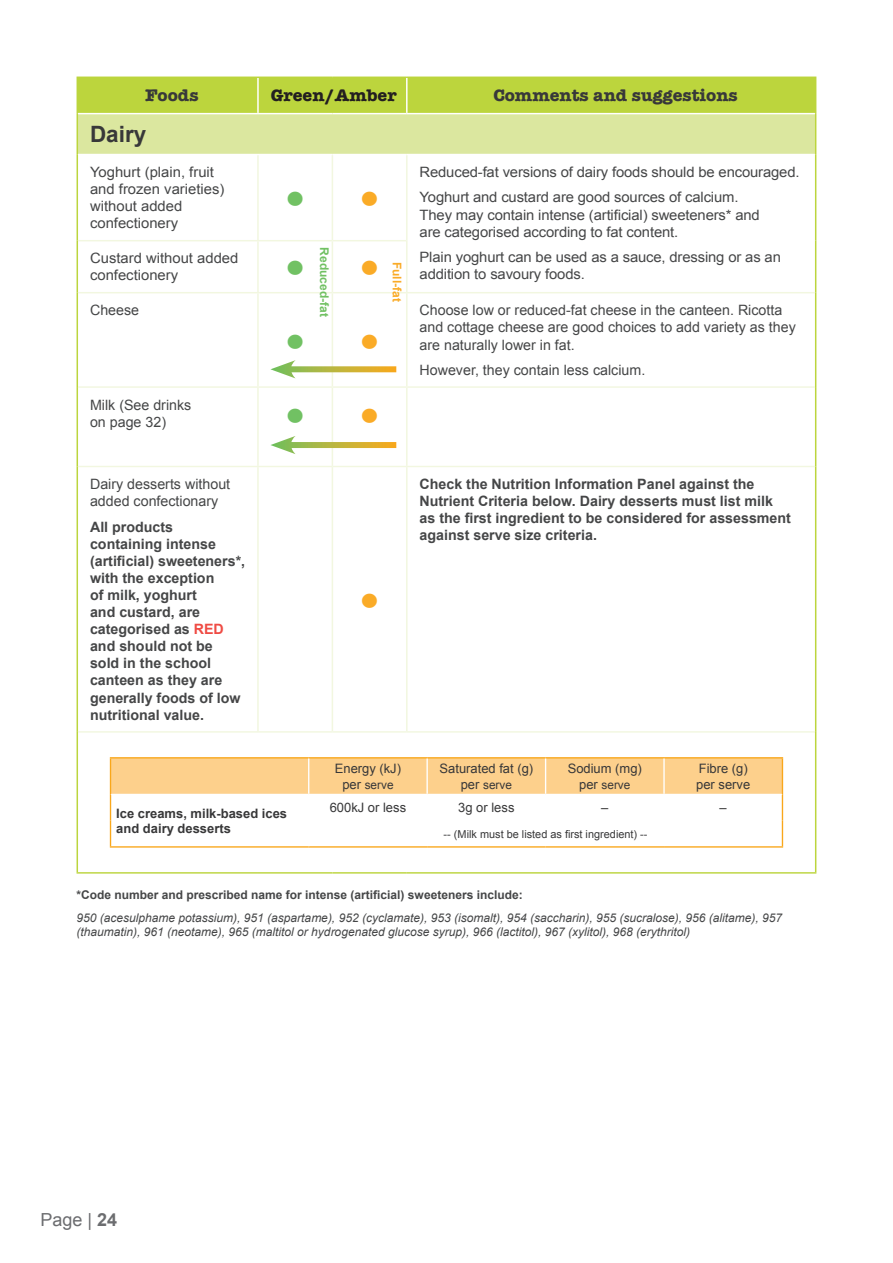
<style>
.page{position:relative;width:893px;height:1263px;background:#fff}
.page>*{position:absolute;margin:0;border:0;box-sizing:border-box;transform-origin:0 0}
.t1{font:700 22.5px "Arial";color:#383839}
.t2{font:18px "Arial";color:#6c6d70}
.t3{font:700 17.25px "American Typewriter";color:#383839;scale:1.04 1}
.t4{font:700 17.25px "American Typewriter";color:#231f20;scale:1.04 1}
.Body{font:700 14.25px/17.1px "Arial";color:#454647}
.Body-2{font:14.25px/17.1px "Arial";color:#454647;scale:1.04 1}
.Body-3{font:14.25px/17.1px "Arial";color:#454647}
.Body-4{font:14.25px "Webdings";color:#faab27;scale:1.04 1}
.Body-5{font:14.25px "Webdings";color:#71c163;scale:1.04 1}
.Body-6{font:12.9px/15.6px "Arial";color:#383839}
.Body-7{font:700 12.9px/15.6px "Arial";color:#383839}
.Note{font:italic 12px/14.4px "Arial";color:#454647}
.Note-2{font:700 12px "Arial";color:#454647}
.t5{font:700 12px "Arial";color:#71c163}
.t6{font:700 12px "Arial";color:#faab27}
.Body-8{font:11.85px "Arial";color:#383839}
.Note-3{font:10.95px "Arial";color:#383839}
.s1{color:#ef4b44}
.s2{font-size:12.9px}
.s3{font-weight:700}
</style>
<div class="page">
<div style="left:78px;top:78px;width:737px;height:35px;background:#bcd53d"></div>
<div style="left:77px;top:114px;width:739px;height:40px;background:#dbe79f"></div>
<hr style="left:77px;top:77px;width:181px;height:1px;background:#bcd53d">
<hr style="left:258px;top:77px;width:74px;height:1px;background:#bcd53d">
<hr style="left:332px;top:77px;width:75px;height:1px;background:#bcd53d">
<hr style="left:407px;top:77px;width:409px;height:1px;background:#bcd53d">
<hr style="left:77px;top:872px;width:181px;height:1px;background:#bcd53d">
<hr style="left:258px;top:872px;width:74px;height:1px;background:#bcd53d">
<hr style="left:332px;top:872px;width:75px;height:1px;background:#bcd53d">
<hr style="left:407px;top:872px;width:409px;height:1px;background:#bcd53d">
<hr style="left:77px;top:78px;width:1px;height:36px;background:#bcd53d">
<hr style="left:815px;top:78px;width:1px;height:36px;background:#bcd53d">
<hr style="left:77px;top:114px;width:1px;height:40px;background:#bcd53d">
<hr style="left:77px;top:154px;width:1px;height:87px;background:#bcd53d">
<hr style="left:815px;top:154px;width:1px;height:87px;background:#bcd53d">
<hr style="left:77px;top:241px;width:1px;height:52px;background:#bcd53d">
<hr style="left:815px;top:241px;width:1px;height:52px;background:#bcd53d">
<hr style="left:77px;top:293px;width:1px;height:94px;background:#bcd53d">
<hr style="left:815px;top:293px;width:1px;height:94px;background:#bcd53d">
<hr style="left:77px;top:387px;width:1px;height:79px;background:#bcd53d">
<hr style="left:815px;top:387px;width:1px;height:79px;background:#bcd53d">
<hr style="left:77px;top:466px;width:1px;height:266px;background:#bcd53d">
<hr style="left:815px;top:466px;width:1px;height:266px;background:#bcd53d">
<hr style="left:77px;top:732px;width:1px;height:140px;background:#bcd53d">
<hr style="left:257px;top:78px;width:2px;height:35px;background:#fff">
<hr style="left:406px;top:78px;width:2px;height:35px;background:#fff">
<hr style="left:815px;top:114px;width:1px;height:40px;background:#bcd53d">
<hr style="left:257px;top:155px;width:2px;height:85px;background:#f2f7e0">
<hr style="left:332px;top:155px;width:1px;height:85px;background:#f2f7e0">
<hr style="left:406px;top:155px;width:2px;height:86px;background:#f2f7e0">
<hr style="left:78px;top:240px;width:180px;height:1px;background:#f2f7e0">
<hr style="left:258px;top:240px;width:74px;height:1px;background:#f2f7e0">
<hr style="left:332px;top:240px;width:74px;height:1px;background:#f2f7e0">
<hr style="left:257px;top:241px;width:2px;height:51px;background:#f2f7e0">
<hr style="left:332px;top:241px;width:1px;height:51px;background:#f2f7e0">
<hr style="left:406px;top:241px;width:2px;height:51px;background:#f2f7e0">
<hr style="left:257px;top:293px;width:2px;height:93px;background:#f2f7e0">
<hr style="left:332px;top:293px;width:1px;height:93px;background:#f2f7e0">
<hr style="left:406px;top:293px;width:2px;height:93px;background:#f2f7e0">
<hr style="left:257px;top:388px;width:2px;height:78px;background:#f2f7e0">
<hr style="left:332px;top:388px;width:1px;height:78px;background:#f2f7e0">
<hr style="left:406px;top:388px;width:2px;height:78px;background:#f2f7e0">
<hr style="left:257px;top:467px;width:2px;height:264px;background:#f2f7e0">
<hr style="left:332px;top:467px;width:1px;height:264px;background:#f2f7e0">
<hr style="left:406px;top:467px;width:2px;height:264px;background:#f2f7e0">
<hr style="left:78px;top:292px;width:180px;height:1px;background:#f2f7e0">
<hr style="left:258px;top:292px;width:74px;height:1px;background:#f2f7e0">
<hr style="left:332px;top:292px;width:75px;height:1px;background:#f2f7e0">
<hr style="left:407px;top:292px;width:408px;height:1px;background:#f2f7e0">
<hr style="left:78px;top:386px;width:180px;height:2px;background:#f2f7e0">
<hr style="left:258px;top:386px;width:74px;height:2px;background:#f2f7e0">
<hr style="left:332px;top:386px;width:75px;height:2px;background:#f2f7e0">
<hr style="left:407px;top:386px;width:408px;height:2px;background:#f2f7e0">
<hr style="left:78px;top:466px;width:180px;height:1px;background:#f2f7e0">
<hr style="left:258px;top:466px;width:74px;height:1px;background:#f2f7e0">
<hr style="left:332px;top:466px;width:75px;height:1px;background:#f2f7e0">
<hr style="left:407px;top:466px;width:408px;height:1px;background:#f2f7e0">
<hr style="left:78px;top:731px;width:180px;height:2px;background:#f2f7e0">
<hr style="left:258px;top:731px;width:74px;height:2px;background:#f2f7e0">
<hr style="left:332px;top:731px;width:75px;height:2px;background:#f2f7e0">
<hr style="left:407px;top:731px;width:408px;height:2px;background:#f2f7e0">
<hr style="left:815px;top:732px;width:1px;height:140px;background:#bcd53d">
<hr style="left:110px;top:757px;width:199px;height:1px;background:#f9a71b">
<hr style="left:309px;top:757px;width:118px;height:1px;background:#f9a71b">
<hr style="left:427px;top:757px;width:119px;height:1px;background:#f9a71b">
<hr style="left:546px;top:757px;width:118px;height:1px;background:#f9a71b">
<hr style="left:664px;top:757px;width:119px;height:1px;background:#f9a71b">
<hr style="left:309px;top:846px;width:118px;height:2px;background:#f9a71b">
<hr style="left:427px;top:846px;width:119px;height:2px;background:#f9a71b">
<hr style="left:546px;top:846px;width:118px;height:2px;background:#f9a71b">
<hr style="left:664px;top:846px;width:119px;height:2px;background:#f9a71b">
<svg style="left:110px;top:758px;width:673px;height:89px"></svg>
<hr style="left:110px;top:846px;width:199px;height:2px;background:#f9a71b">
<hr style="left:309px;top:794px;width:118px;height:1px;background:#fff">
<hr style="left:427px;top:794px;width:119px;height:1px;background:#fff">
<hr style="left:546px;top:794px;width:118px;height:1px;background:#fff">
<hr style="left:664px;top:794px;width:118px;height:1px;background:#fff">
<svg style="left:296px;top:366px;width:100px;height:6px"></svg>
<svg style="left:270px;top:360px;width:26px;height:18px"></svg>
<svg style="left:296px;top:442px;width:100px;height:6px"></svg>
<svg style="left:270px;top:436px;width:26px;height:18px"></svg>
<p class="t3" style="left:145px;top:81px;width:53px">Foods</p>
<p class="t4" style="left:271px;top:81px;width:122px">Green/Amber</p>
<p class="t3" style="left:493px;top:81px;width:236px">Comments and suggestions</p>
<h2 class="t1" style="left:90px;top:119px;width:58px">Dairy</h2>
<p class="Body-2" style="left:90px;top:164px;width:131px">Yoghurt (plain, fruit and frozen varieties) without added confectionery</p>
<p class="Body-2" style="left:420px;top:164px;width:367px">Reduced-fat versions of dairy foods should be encouraged.</p>
<p class="Body-2" style="left:420px;top:189px;width:329px">Yoghurt and custard are good sources of calcium.<br>They may contain intense (artificial) sweeteners* and are categorised according to fat content.</p>
<p class="Body-2" style="left:420px;top:248px;width:349px">Plain yoghurt can be used as a sauce, dressing or as an addition to savoury foods.</p>
<p class="Body-5" style="left:288px;top:192px;width:16px">■</p>
<p class="Body-4" style="left:362px;top:192px;width:16px">■</p>
<p class="t5" style="left:332px;top:247px;width:71px;rotate:90deg">Reduced-fat</p>
<p class="Body-2" style="left:90px;top:250px;width:144px">Custard without added confectionery</p>
<p class="Body-5" style="left:288px;top:261px;width:16px">■</p>
<p class="Body-4" style="left:362px;top:261px;width:16px">■</p>
<p class="Body-3" style="left:90px;top:302px;width:51px">Cheese</p>
<p class="Body-5" style="left:288px;top:334px;width:16px">■</p>
<p class="Body-4" style="left:362px;top:334px;width:16px">■</p>
<p class="t6" style="left:405px;top:262px;width:41px;rotate:90deg">Full-fat</p>
<p class="Body-3" style="left:420px;top:302px;width:378px">Choose low or reduced-fat cheese in the canteen. Ricotta and cottage cheese are good choices to add variety as they are naturally lower in fat.</p>
<p class="Body-3" style="left:420px;top:361px;width:227px">However, they contain less calcium.</p>
<p class="Body-3" style="left:90px;top:396px;width:103px">Milk (See drinks on page 32)</p>
<p class="Body-5" style="left:288px;top:408px;width:16px">■</p>
<p class="Body-4" style="left:362px;top:408px;width:16px">■</p>
<p class="Body-3" style="left:90px;top:476px;width:142px">Dairy desserts without added confectionary</p>
<p class="Body" style="left:90px;top:518px;width:157px">All products containing intense (artificial) sweeteners*, with the exception<br>of milk, yoghurt<br>and custard, are categorised as <span class="s1">RED </span>and should not be sold in the school canteen as they are generally foods of low nutritional value.</p>
<p class="Body-4" style="left:362px;top:593px;width:16px">■</p>
<p class="Body" style="left:420px;top:476px;width:373px">Check the Nutrition Information Panel against the Nutrient Criteria below. Dairy desserts must list milk as the first ingredient to be considered for assessment against serve size criteria.</p>
<p class="Body-6" style="left:335px;top:761px;width:68px">Energy (kJ)</p>
<p class="Body-8" style="left:342px;top:777px;width:53px"><span class="s2">per</span> serve</p>
<p class="Body-6" style="left:439px;top:761px;width:95px">Saturated fat (g)</p>
<p class="Body-8" style="left:461px;top:777px;width:53px"><span class="s2">per</span> serve</p>
<p class="Body-6" style="left:568px;top:761px;width:76px">Sodium (mg)</p>
<p class="Body-8" style="left:579px;top:777px;width:53px"><span class="s2">per</span> serve</p>
<p class="Body-6" style="left:696px;top:761px;width:56px">Fibre (g) per serve</p>
<p class="Body-7" style="left:116px;top:806px;width:172px">Ice creams, milk-based ices and dairy desserts</p>
<p class="Body-6" style="left:330px;top:800px;width:78px">600kJ or less</p>
<p class="Body-6" style="left:458px;top:800px;width:58px">3g or less</p>
<p class="Body-6" style="left:601px;top:800px;width:9px">–</p>
<p class="Body-6" style="left:720px;top:800px;width:9px">–</p>
<p class="Note-3" style="left:444px;top:827px;width:205px">-- (Milk must be listed as first ingredient) --</p>
<p class="Note-2" style="left:77px;top:887px;width:448px">*Code number and prescribed name for intense (artificial) sweeteners include:</p>
<p class="Note" style="left:77px;top:910px;width:707px">950 (acesulphame potassium), 951 (aspartame), 952 (cyclamate), 953 (isomalt), 954 (saccharin), 955 (sucralose), 956 (alitame), 957 (thaumatin), 961 (neotame), 965 (maltitol or hydrogenated glucose syrup), 966 (lactitol), 967 (xylitol), 968 (erythritol)</p>
<p class="t2" style="left:40px;top:1207px;width:78px">Page | <span class="s3">24</span></p>
</div>
